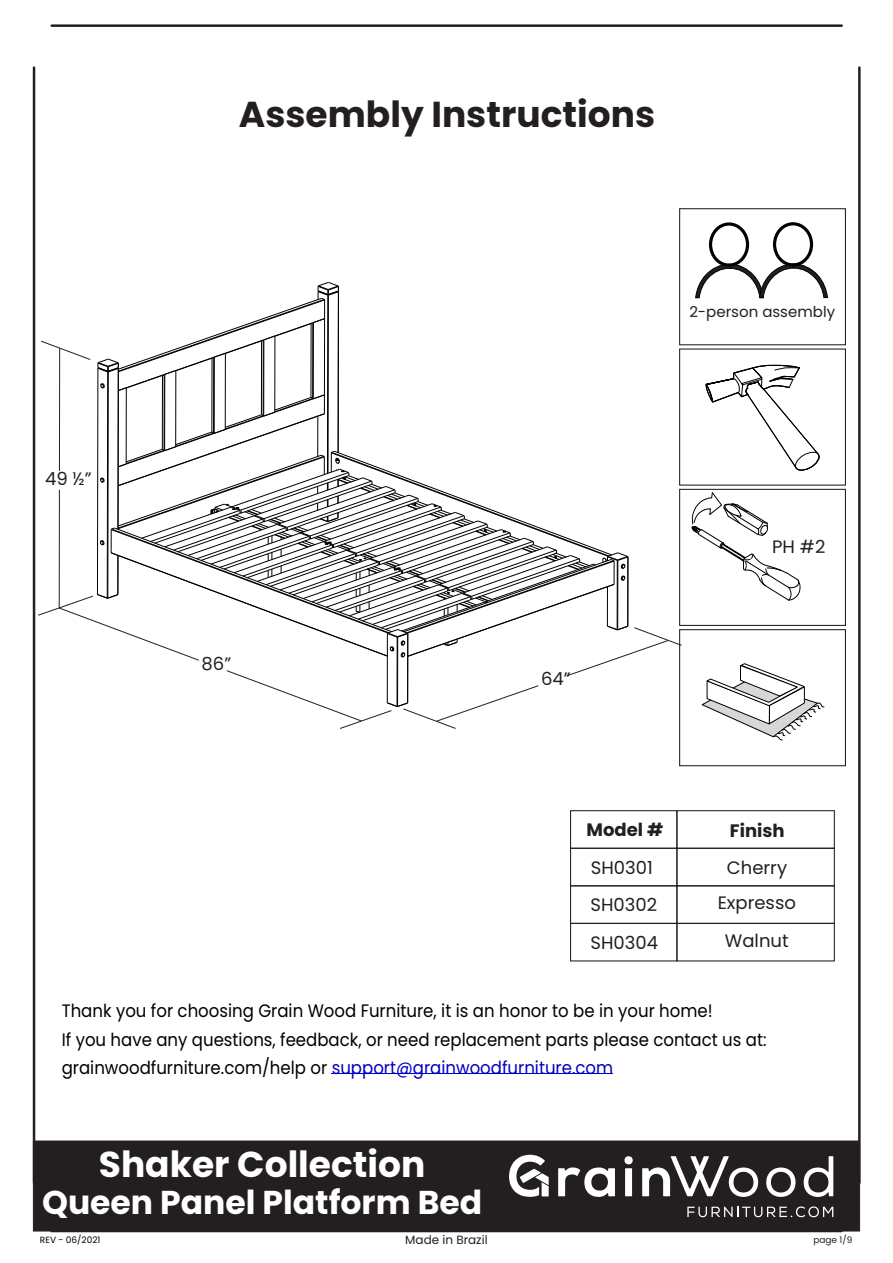
<style>
.page{position:relative;width:893px;height:1263px;background:#fff}
.page>*{position:absolute;margin:0;border:0;box-sizing:border-box;transform-origin:0 0}
.t1{font:700 36px "Poppins";color:#231f20}
.t2{font:700 36px "Poppins";color:#fff}
.t3{font:700 33px "Poppins";color:#fff}
.t4{font:18px/28px "Poppins";color:#000;scale:.92 1}
.t5{font:18px/37.5px "Poppins";color:#231f20}
.t6{font:700 18px "Poppins";color:#231f20}
.t7{font:15px "Poppins";color:#231f20}
.t8{font:12px "Poppins";color:#231f20}
.t9{font:9px "Poppins";color:#040303}
.t10{font:9px "Poppins";color:#231f20}
.s1{color:#0000c4}
</style>
<div class="page">
<hr style="left:332px;top:1074px;width:281px;height:1px;background:#0000c4">
<div style="left:676px;top:810px;width:158px;height:39px;border:1px solid #231f20"></div>
<div style="left:570px;top:810px;width:107px;height:39px;border:1px solid #231f20"></div>
<div style="left:676px;top:848px;width:158px;height:38px;border:1px solid #231f20"></div>
<div style="left:570px;top:848px;width:107px;height:38px;border:1px solid #231f20"></div>
<div style="left:676px;top:885px;width:158px;height:39px;border:1px solid #231f20"></div>
<div style="left:570px;top:885px;width:107px;height:39px;border:1px solid #231f20"></div>
<div style="left:679px;top:629px;width:167px;height:137px;border:1px solid #231f20"></div>
<div style="left:679px;top:489px;width:167px;height:137px;border:1px solid #231f20"></div>
<div style="left:679px;top:208px;width:167px;height:137px;border:1px solid #231f20"></div>
<svg style="left:705px;top:346px;width:156px;height:126px"></svg>
<div style="left:709px;top:222px;width:40px;height:45px;border:3px solid #000;border-radius:50%"></div>
<svg style="left:695px;top:264px;width:132px;height:34px"></svg>
<div style="left:773px;top:222px;width:40px;height:45px;border:3px solid #000;border-radius:50%"></div>
<svg style="left:691px;top:492px;width:109px;height:109px"></svg>
<svg style="left:700px;top:663px;width:125px;height:299px"></svg>
<div style="left:33px;top:1140px;width:827px;height:92px;background:#231f20"></div>
<svg style="left:687px;top:1207px;width:146px;height:10px"></svg>
<svg style="left:558px;top:1167px;width:57px;height:30px"></svg>
<svg style="left:624px;top:1156px;width:8px;height:8px"></svg>
<div style="left:625px;top:1168px;width:7px;height:28px;background:#fff"></div>
<svg style="left:766px;top:1168px;width:29px;height:29px"></svg>
<svg style="left:803px;top:1156px;width:30px;height:41px"></svg>
<svg style="left:642px;top:1156px;width:116px;height:41px"></svg>
<svg style="left:509px;top:1155px;width:39px;height:42px"></svg>
<div style="left:676px;top:923px;width:158px;height:38px;border:1px solid #231f20"></div>
<div style="left:570px;top:923px;width:107px;height:38px;border:1px solid #231f20"></div>
<hr style="left:52px;top:24px;width:789px;height:3px;background:#231f20">
<hr style="left:33px;top:68px;width:2px;height:1115px;background:#231f20">
<hr style="left:858px;top:68px;width:2px;height:1115px;background:#231f20">
<svg style="left:38px;top:282px;width:644px;height:447px"></svg>
<p class="t5" style="left:45px;top:460px;width:48px">49 ½”</p>
<h1 class="t1" style="left:239px;top:89px;width:418px">Assembly Instructions</h1>
<p class="t7" style="left:689px;top:302px;width:147px">2-person assembly</p>
<p class="t5" style="left:201px;top:645px;width:31px">86”</p>
<p class="t5" style="left:541px;top:660px;width:31px">64”</p>
<p class="t5" style="left:772px;top:528px;width:55px">PH #2</p>
<p class="t6" style="left:586px;top:817px;width:78px">Model #</p>
<p class="t6" style="left:730px;top:818px;width:56px">Finish</p>
<p class="t5" style="left:590px;top:848px;width:68px">SH0301<br>SH0302</p>
<p class="t5" style="left:717px;top:850px;width:80px;line-height:35.1px;text-align:center">Cherry<br>Expresso</p>
<p class="t5" style="left:590px;top:924px;width:69px">SH0304</p>
<p class="t5" style="left:725px;top:921px;width:65px">Walnut</p>
<p class="t4" style="left:62px;top:997px;width:767px">Thank you for choosing Grain Wood Furniture, it is an honor to be in your home!<br>If you have any questions, feedback, or need replacement parts please contact us at: grainwoodfurniture.com/help or <span class="s1">support@grainwoodfurniture.com</span></p>
<h1 class="t2" style="left:99px;top:1139px;width:328px">Shaker Collection</h1>
<h2 class="t3" style="left:42px;top:1180px;width:442px">Queen Panel Platform Bed</h2>
<p class="t9" style="left:40px;top:1234px;width:62px">REV - 06/2021</p>
<p class="t8" style="left:405px;top:1232px;width:84px">Made in Brazil</p>
<p class="t10" style="left:813px;top:1234px;width:41px">page 1/9</p>
</div>
